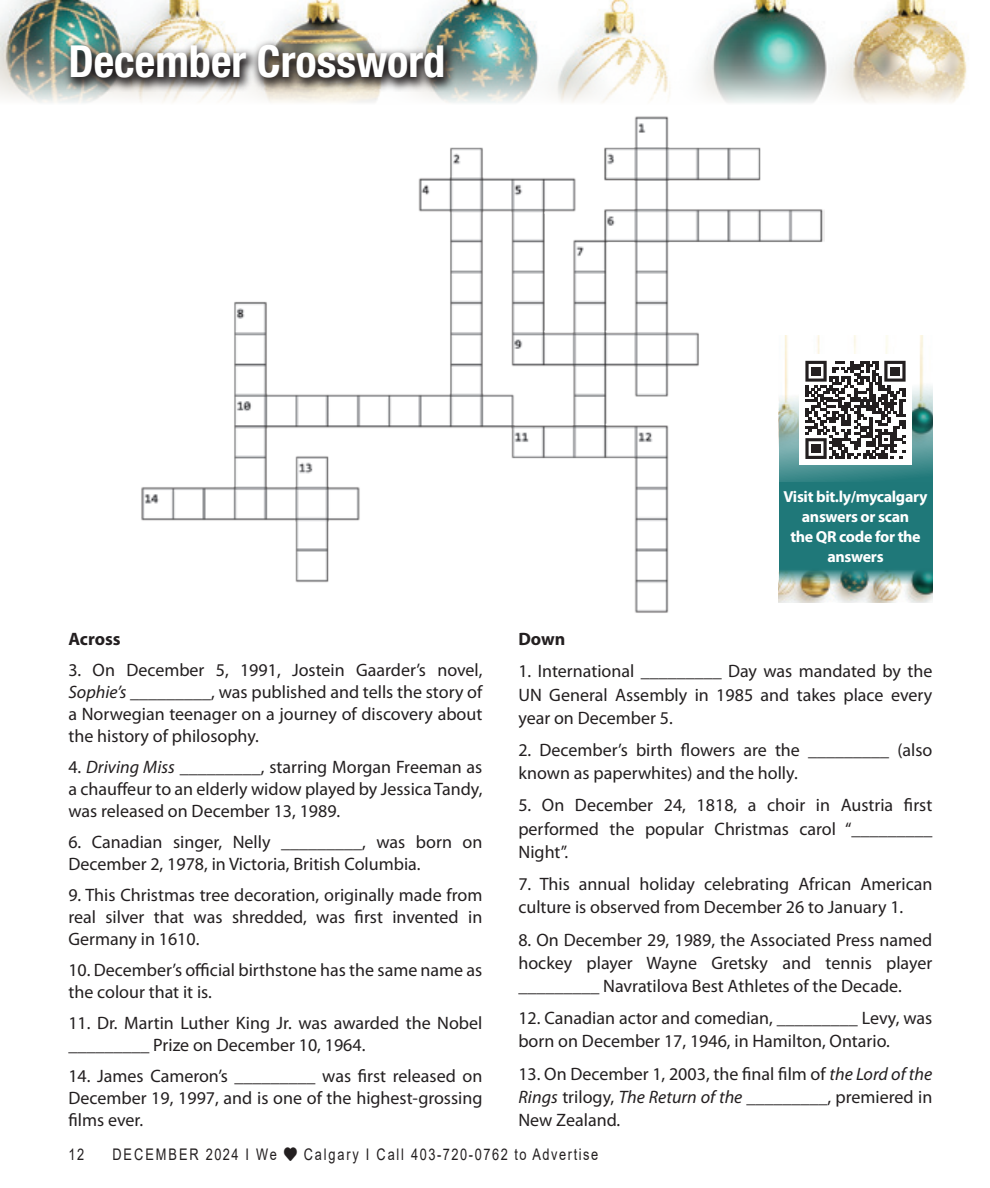
<style>
.page{position:relative;width:990px;height:1188px;background:#fff}
.page>*{position:absolute;margin:0;border:0;box-sizing:border-box;transform-origin:0 0}
.In_Around_title{font:700 condensed 44.2px "Helvetica Neue LT Std";color:#fff}
.Body_text{font:18px/22px "Myriad Pro";color:#231f20;text-align:justify}
.Body_text-2{font:700 18px "Myriad Pro";color:#231f20}
.Body_text-3{font:700 16px/20px "Myriad Pro";letter-spacing:-.02em;color:#fff;text-align:center}
.t1{font:16px "Arial";letter-spacing:.12em;color:#231f20;scale:.8 1}
.s1{font-style:italic}
</style>
<div class="page">
<img style="left:141px;top:116px;width:684px;height:497px">
<img style="left:0;top:0;width:967px;height:103px">
<img style="left:62px;top:38px;width:395px;height:54px">
<div style="left:779px;top:342px;width:153px;height:259px;background:#1f7879"></div>
<img style="left:779px;top:335px;width:153px;height:147px">
<img style="left:779px;top:570px;width:153px;height:33px">
<div style="left:799px;top:355px;width:113px;height:110px;background:#fff"></div>
<svg style="left:805px;top:361px;width:101px;height:98px"></svg>
<div style="left:811px;top:367px;width:10px;height:9px;background:#231f20"></div>
<div style="left:890px;top:367px;width:10px;height:9px;background:#231f20"></div>
<div style="left:811px;top:444px;width:10px;height:9px;background:#231f20"></div>
<p class="In_Around_title" style="left:68px;top:35px;width:378px">December Crossword</p>
<p class="Body_text-2" style="left:68px;top:627px;width:54px">Across</p>
<p class="Body_text" style="left:68px;top:659px;width:416px">3. On December 5, 1991, Jostein Gaarder’s novel, <span class="s1">Sophie’s</span> _________, was published and tells the story of a Norwegian teenager on a journey of discovery about the history of philosophy.</p>
<p class="Body_text" style="left:68px;top:756px;width:416px">4. <span class="s1">Driving Miss</span> _________, starring Morgan Freeman as a chauffeur to an elderly widow played by Jessica Tandy, was released on December 13, 1989.</p>
<p class="Body_text" style="left:68px;top:831px;width:416px">6. Canadian singer, Nelly _________, was born on<br>December 2, 1978, in Victoria, British Columbia.</p>
<p class="Body_text" style="left:68px;top:884px;width:415px">9. This Christmas tree decoration, originally made from real silver that was shredded, was first invented in Germany in 1610.</p>
<p class="Body_text" style="left:68px;top:959px;width:415px">10. December’s official birthstone has the same name as the colour that it is.</p>
<p class="Body_text" style="left:68px;top:1012px;width:415px">11. Dr. Martin Luther King Jr. was awarded the Nobel _________ Prize on December 10, 1964.</p>
<p class="Body_text" style="left:68px;top:1065px;width:416px">14. James Cameron’s _________ was first released on December 19, 1997, and is one of the highest-grossing films ever.</p>
<p class="Body_text-3" style="left:784px;top:486px;width:146px">Visit bit.ly/mycalgary answers or scan<br>the QR code for the answers</p>
<p class="Body_text-2" style="left:518px;top:627px;width:48px">Down</p>
<p class="Body_text" style="left:518px;top:659px;width:415px;line-height:23.2px">1. International _________ Day was mandated by the UN General Assembly in 1985 and takes place every year on December 5.</p>
<p class="Body_text" style="left:518px;top:738px;width:415px;line-height:23.2px">2. December’s birth flowers are the _________ (also known as paperwhites) and the holly.</p>
<p class="Body_text" style="left:518px;top:794px;width:416px;line-height:23.2px">5. On December 24, 1818, a choir in Austria first performed the popular Christmas carol “_________ Night”.</p>
<p class="Body_text" style="left:518px;top:872px;width:415px;line-height:23.2px">7. This annual holiday celebrating African American culture is observed from December 26 to January 1.</p>
<p class="Body_text" style="left:518px;top:928px;width:416px;line-height:23.2px">8. On December 29, 1989, the Associated Press named hockey player Wayne Gretsky and tennis player _________ Navratilova Best Athletes of the Decade.</p>
<p class="Body_text" style="left:518px;top:1006px;width:416px;line-height:23.2px">12. Canadian actor and comedian, _________ Levy, was born on December 17, 1946, in Hamilton, Ontario.</p>
<p class="Body_text" style="left:518px;top:1062px;width:416px;line-height:23.2px">13. On December 1, 2003, the final film of <span class="s1">the Lord of the Rings</span> trilogy, <span class="s1">The Return of the</span> _________, premiered in New Zealand.</p>
<p class="t1" style="left:68px;top:1144px;width:21px">12</p>
<p class="t1" style="left:112px;top:1144px;width:609px">DECEMBER 2024 I We ♥ Calgary I Call 403-720-0762 to Advertise</p>
</div>
